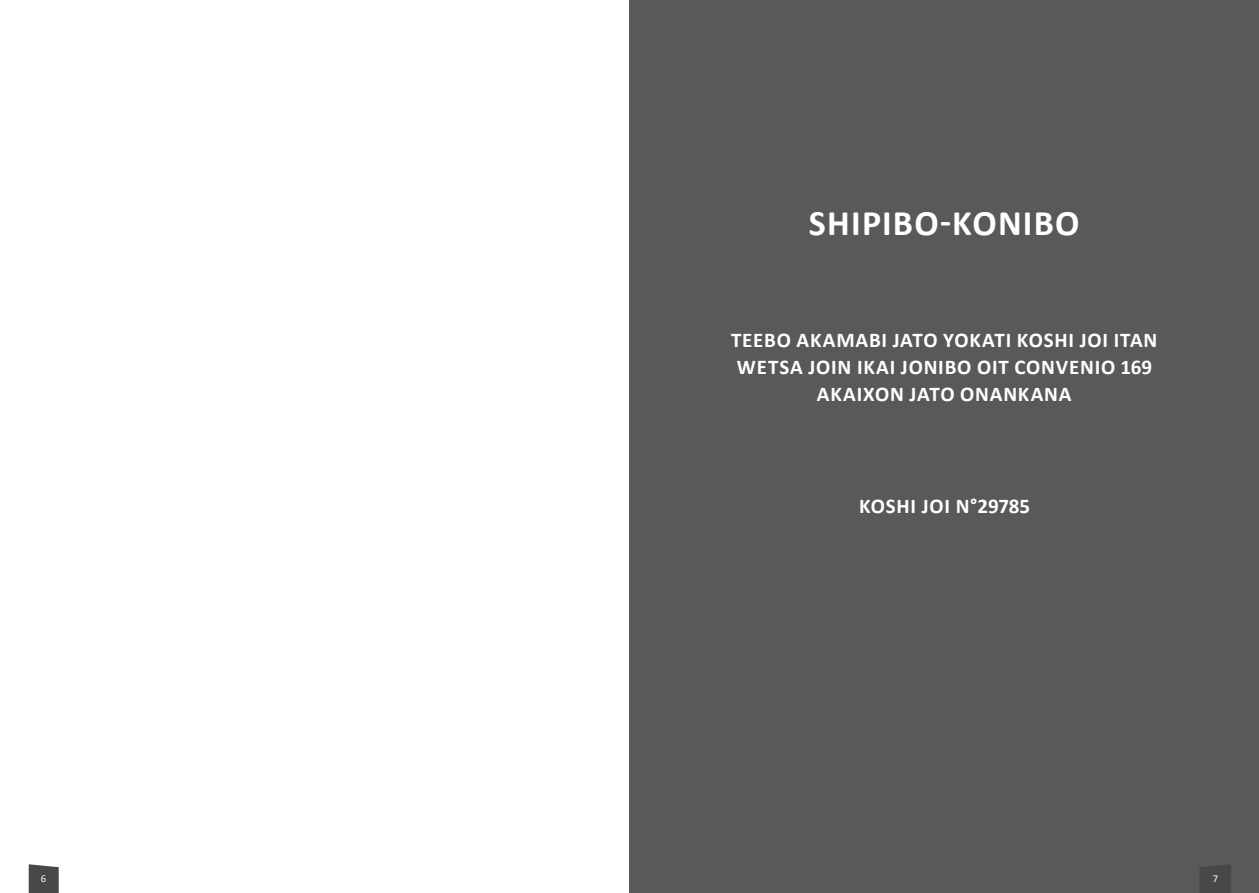
<style>
.page{position:relative;width:1259px;height:893px;background:#fff}
.page>*{position:absolute;margin:0;border:0;box-sizing:border-box;transform-origin:0 0}
.t1{font:700 36px "Calibri";letter-spacing:.035em;color:#fff}
.t2{font:700 21px "Calibri";letter-spacing:.035em;color:#fff}
.t3{font:700 21px "Calibri";color:#fff}
.t4{font:10.5px "Calibri";color:#fff}
</style>
<div class="page">
<svg style="left:29px;top:864px;width:30px;height:29px"></svg>
<div style="left:629px;top:0;width:630px;height:893px;background:#58595b"></div>
<svg style="left:1199px;top:864px;width:32px;height:29px"></svg>
<h1 class="t1" style="left:809px;top:200px;width:247px">SHIPIBO-KONIBO</h1>
<p class="t2" style="left:731px;top:327px;width:24px">TEEBO</p>
<p class="t2" style="left:796px;top:327px;width:42px">AKAMAB</p>
<p class="t2" style="left:881px;top:327px;width:277px">I JATO YOKATI KOSHI JO I ITAN</p>
<p class="t2" style="left:737px;top:354px;width:416px">WETSA JOIN IKAI JONIBO OIT CONVENIO 169</p>
<p class="t2" style="left:817px;top:381px;width:256px">AKAIXON JATO ONANKANA</p>
<p class="t3" style="left:859px;top:493px;width:173px">KOSHI JO I N°29785</p>
<p class="t4" style="left:41px;top:872px;width:7px">6</p>
<p class="t4" style="left:1212px;top:872px;width:7px">7</p>
</div>
